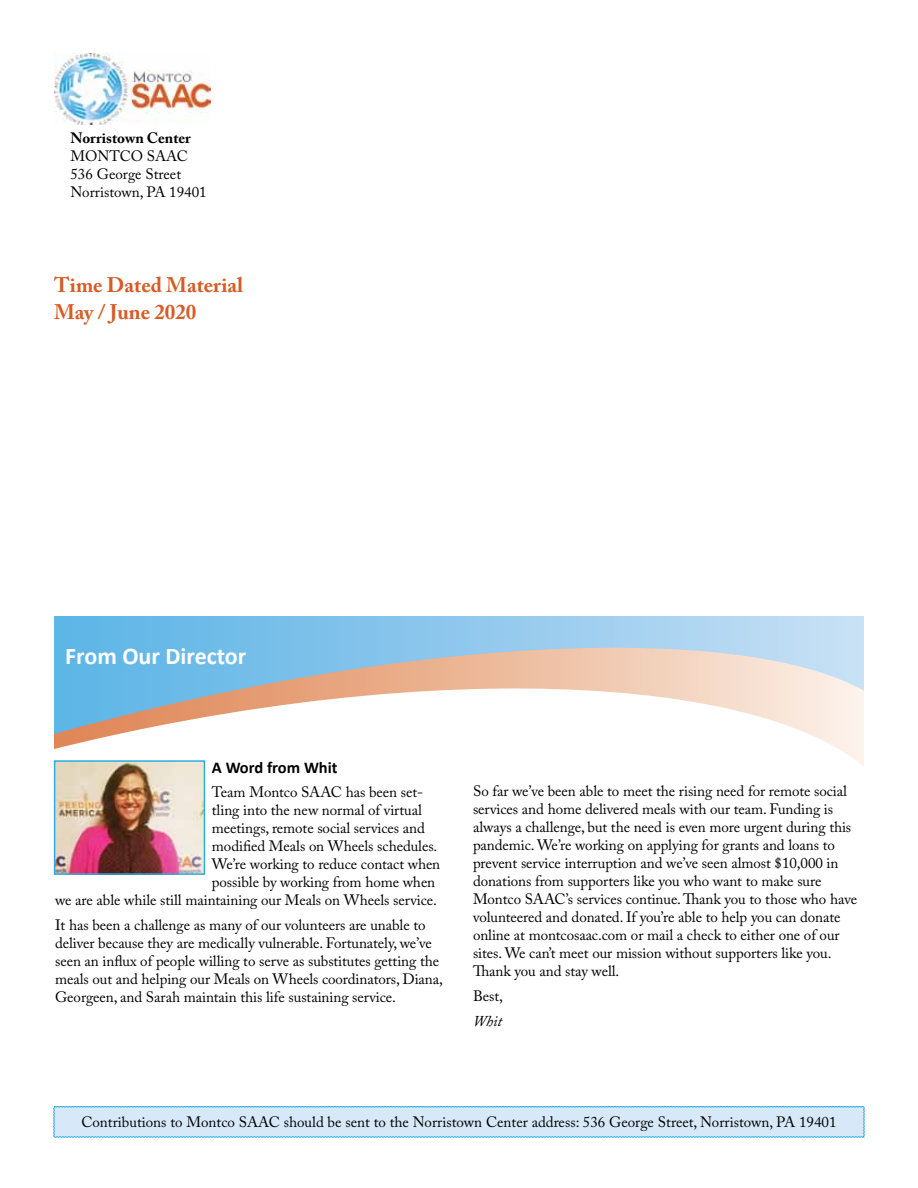
<style>
.page{position:relative;width:918px;height:1188px;background:#fff}
.page>*{position:absolute;margin:0;border:0;box-sizing:border-box;transform-origin:0 0}
.t1{font:700 24px "Calibri";color:#fff}
.t2{font:700 21px/27px "Adobe Caslon Pro";color:#d65c28}
.t3{font:700 16.5px "Calibri";color:#000}
.t4{font:15px/18px "Adobe Caslon Pro";letter-spacing:-.005em;color:#000}
.t5{font:700 15px "Adobe Caslon Pro";color:#000}
.t6{font:italic 15px "Adobe Caslon Pro";color:#000}
</style>
<div class="page">
<div style="left:54px;top:616px;width:810px;height:151px;background:linear-gradient(to right,#59b3e6,#c8dff4)"></div>
<svg style="left:54px;top:649px;width:810px;height:118px"></svg>
<img style="left:57px;top:763px;width:145px;height:109px">
<div style="left:54px;top:760px;width:151px;height:115px;border:2px solid #2cace2"></div>
<svg style="left:53px;top:1106px;width:812px;height:32px;background:#cbe4f6"></svg>
<img style="left:54px;top:53px;width:156px;height:72px">
<p class="t5" style="left:70px;top:129px;width:122px">Norristown Center</p>
<p class="t4" style="left:70px;top:146px;width:138px">MONTCO SAAC<br>536 George Street<br>Norristown, PA 19401</p>
<h2 class="t2" style="left:54px;top:271px;width:191px">Time Dated Material<br>May / June 2020</h2>
<h1 class="t1" style="left:65px;top:639px;width:183px">From Our Director</h1>
<p class="t3" style="left:212px;top:755px;width:127px">A Word from Whit</p>
<p class="t4" style="left:212px;top:783px;width:213px">Team Montco SAAC has been set-</p>
<p class="t4" style="left:212px;top:801px;width:211px">tling into the new normal of virtual</p>
<p class="t4" style="left:212px;top:819px;width:214px">meetings, remote social services and</p>
<p class="t4" style="left:212px;top:837px;width:227px">modified Meals on Wheels schedules.</p>
<p class="t4" style="left:212px;top:855px;width:230px">We’re working to reduce contact when</p>
<p class="t4" style="left:212px;top:873px;width:225px">possible by working from home when</p>
<p class="t4" style="left:55px;top:891px;width:383px">we are able while still maintaining our Meals on Wheels service.</p>
<p class="t4" style="left:55px;top:916px;width:389px">It has been a challenge as many of our volunteers are unable to deliver because they are medically vulnerable. Fortunately, we’ve seen an influx of people willing to serve as substitutes getting the meals out and helping our Meals on Wheels coordinators, Diana, Georgeen, and Sarah maintain this life sustaining service.</p>
<p class="t4" style="left:473px;top:782px;width:386px">So far we’ve been able to meet the rising need for remote social services and home delivered meals with our team. Funding is always a challenge, but the need is even more urgent during this pandemic. We’re working on applying for grants and loans to prevent service interruption and we’ve seen almost $10,000 in donations from supporters like you who want to make sure Montco SAAC’s services continue. Thank you to those who have volunteered and donated. If you’re able to help you can donate online at montcosaac.com or mail a check to either one of our sites. We can’t meet our mission without supporters like you.<br>Thank you and stay well.</p>
<p class="t4" style="left:473px;top:987px;width:31px">Best,</p>
<p class="t6" style="left:473px;top:1012px;width:31px">Whit</p>
<p class="t4" style="left:81px;top:1112px;width:757px">Contributions to Montco SAAC should be sent to the Norristown Center address: 536 George Street, Norristown, PA 19401</p>
</div>
